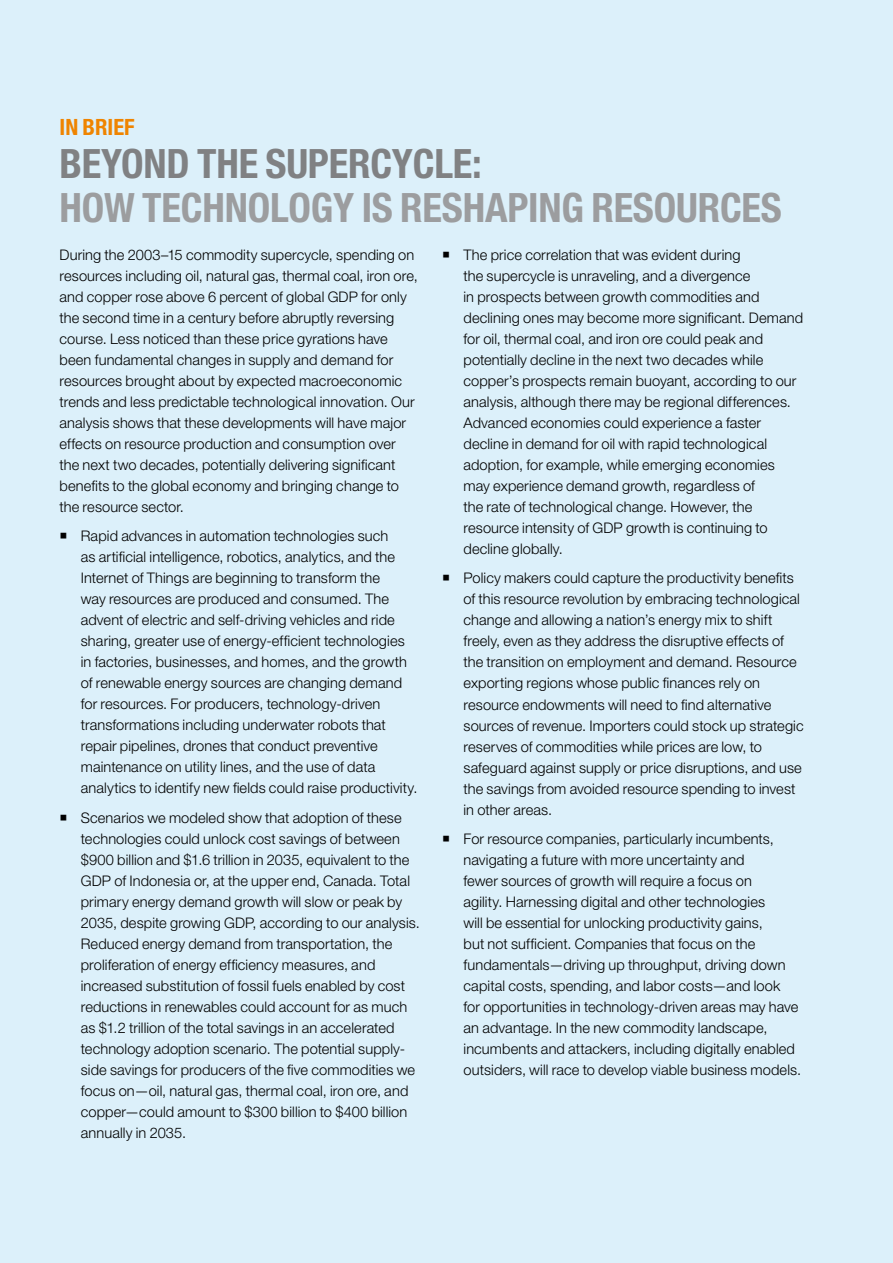
<style>
.page{position:relative;width:893px;height:1263px;background:#dcf0fa}
.page>*{position:absolute;margin:0;border:0;box-sizing:border-box;transform-origin:0 0}
.t1{font:700 condensed 40.5px "Helvetica Neue LT Std";letter-spacing:-.005em;color:#9c9d9f}
.t2{font:700 condensed 40.5px "Helvetica Neue LT Std";letter-spacing:-.005em;color:#808183}
.t3{font:700 condensed 22.5px "Helvetica Neue LT Std";color:#ef8400}
.t4{font:300 14.7px/21px "Helvetica Neue LT Std";letter-spacing:.005em;color:#000}
</style>
<div class="page">
<h2 class="t3" style="left:60px;top:113px;width:77px">IN BRIEF</h2>
<h1 class="t2" style="left:60px;top:139px;width:424px">BEYOND THE SUPERCYCLE:</h1>
<h1 class="t1" style="left:60px;top:183px;width:724px">HOW TECHNOLOGY IS RESHAPING RESOURCES</h1>
<p class="t4" style="left:60px;top:244px;width:360px">During the 2003–15 commodity supercycle, spending on resources including oil, natural gas, thermal coal, iron ore, and copper rose above 6 percent of global GDP for only the second time in a century before abruptly reversing course. Less noticed than these price gyrations have been fundamental changes in supply and demand for resources brought about by expected macroeconomic trends and less predictable technological innovation. Our analysis shows that these developments will have major effects on resource production and consumption over the next two decades, potentially delivering significant benefits to the global economy and bringing change to the resource sector.</p>
<p class="t4" style="left:81px;top:525px;width:338px">Rapid advances in automation technologies such<br>as artificial intelligence, robotics, analytics, and the Internet of Things are beginning to transform the<br>way resources are produced and consumed. The advent of electric and self-driving vehicles and ride sharing, greater use of energy-efficient technologies in factories, businesses, and homes, and the growth of renewable energy sources are changing demand for resources. For producers, technology-driven transformations including underwater robots that repair pipelines, drones that conduct preventive maintenance on utility lines, and the use of data analytics to identify new fields could raise productivity.</p>
<p class="t4" style="left:81px;top:807px;width:340px">Scenarios we modeled show that adoption of these technologies could unlock cost savings of between $900 billion and $1.6 trillion in 2035, equivalent to the GDP of Indonesia or, at the upper end, Canada. Total primary energy demand growth will slow or peak by 2035, despite growing GDP, according to our analysis.<br>Reduced energy demand from transportation, the proliferation of energy efficiency measures, and increased substitution of fossil fuels enabled by cost reductions in renewables could account for as much as $1.2 trillion of the total savings in an accelerated technology adoption scenario. The potential supply&shy;side savings for producers of the five commodities we focus on—oil, natural gas, thermal coal, iron ore, and copper—could amount to $300 billion to $400 billion annually in 2035.</p>
<p class="t4" style="left:463px;top:244px;width:341px">The price correlation that was evident during<br>the supercycle is unraveling, and a divergence<br>in prospects between growth commodities and declining ones may become more significant. Demand for oil, thermal coal, and iron ore could peak and potentially decline in the next two decades while copper’s prospects remain buoyant, according to our analysis, although there may be regional differences.<br>Advanced economies could experience a faster decline in demand for oil with rapid technological adoption, for example, while emerging economies may experience demand growth, regardless of<br>the rate of technological change. However, the resource intensity of GDP growth is continuing to decline globally.</p>
<p class="t4" style="left:463px;top:567px;width:342px">Policy makers could capture the productivity benefits of this resource revolution by embracing technological change and allowing a nation’s energy mix to shift freely, even as they address the disruptive effects of the transition on employment and demand. Resource exporting regions whose public finances rely on resource endowments will need to find alternative sources of revenue. Importers could stock up strategic reserves of commodities while prices are low, to safeguard against supply or price disruptions, and use the savings from avoided resource spending to invest in other areas.</p>
<p class="t4" style="left:464px;top:828px;width:339px">For resource companies, particularly incumbents, navigating a future with more uncertainty and<br>fewer sources of growth will require a focus on<br>agility. Harnessing digital and other technologies<br>will be essential for unlocking productivity gains,<br>but not sufficient. Companies that focus on the fundamentals—driving up throughput, driving down capital costs, spending, and labor costs—and look<br>for opportunities in technology-driven areas may have an advantage. In the new commodity landscape, incumbents and attackers, including digitally enabled outsiders, will race to develop viable business models.</p>
</div>
